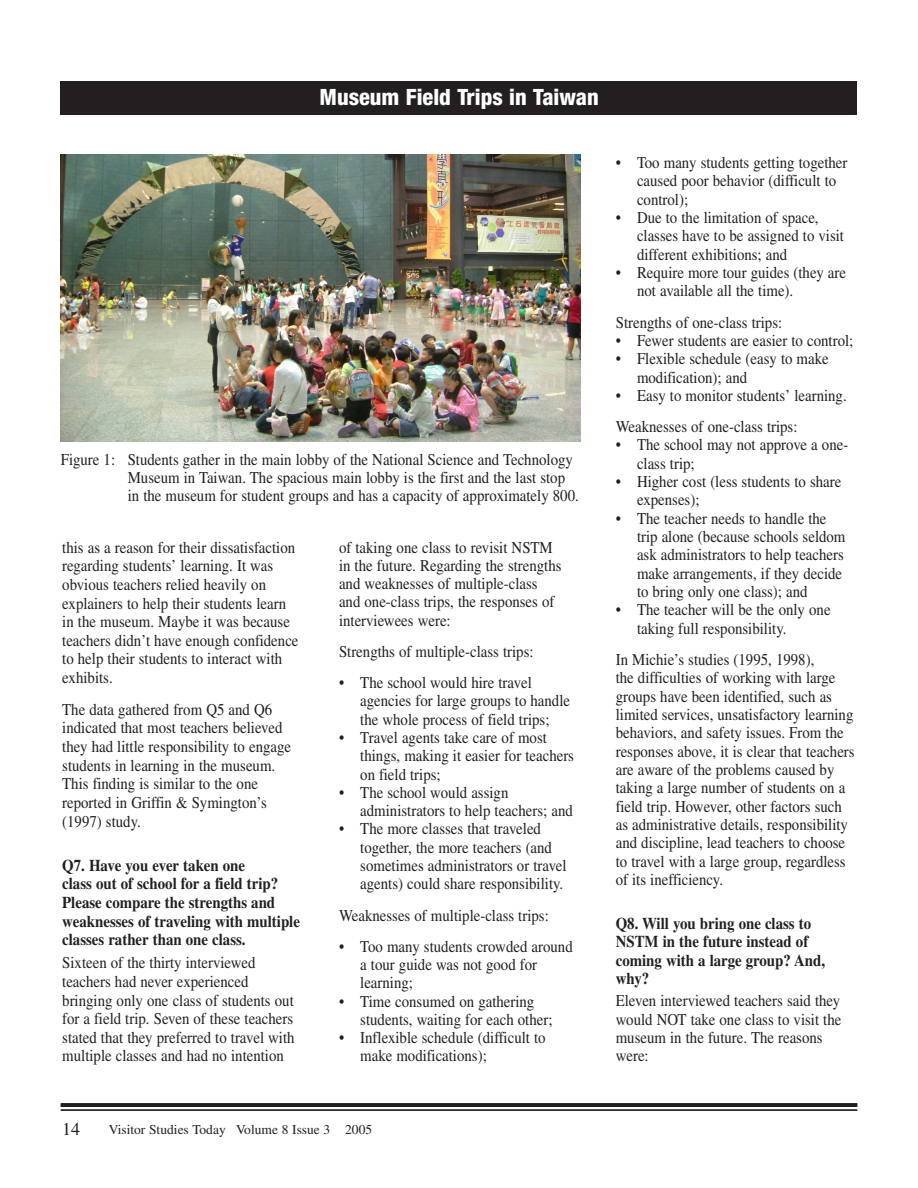
<style>
.page{position:relative;width:918px;height:1188px;background:#fff}
.page>*{position:absolute;margin:0;border:0;box-sizing:border-box;transform-origin:0 0}
.t1{font:800 condensed 22.5px "Helvetica Neue LT Std";color:#fff}
.t2{font:18px "Times LT Std";color:#231f20}
.Body_Copy{font:16.5px/18.3px "Times LT Std";color:#231f20;scale:.9 1}
.Bullet_First{font:16.5px/18.3px "Times LT Std";color:#231f20;scale:.9 1}
.Bullet_Last{font:16.5px/18.3px "Times LT Std";color:#231f20;scale:.9 1}
.Heading_2{font:700 16.5px/18.6px "Times LT Std";color:#231f20;scale:.9 1}
.t3{font:13.5px "Times LT Std";color:#231f20}
</style>
<div class="page">
<img style="left:61px;top:154px;width:519px;height:287px">
<svg style="left:61px;top:1103px;width:796px;height:4px;background:#262223"></svg>
<hr style="left:61px;top:1109px;width:796px;height:2px;background:#231f20">
<div style="left:61px;top:81px;width:796px;height:34px;background:#231f20"></div>
<p class="t1" style="left:319px;top:84px;width:281px">Museum Field Trips in Taiwan</p>
<p class="Body_Copy" style="left:128px;top:451px;width:503px">Students gather in the main lobby of the National Science and Technology<br>Museum in Taiwan. The spacious main lobby is the first and the last stop in the museum for student groups and has a capacity of approximately 800.</p>
<p class="Body_Copy" style="left:339px;top:538px;width:249px">of taking one class to revisit NSTM in the future. Regarding the strengths and weaknesses of multiple-class and one-class trips, the responses of interviewees were:</p>
<p class="Body_Copy" style="left:339px;top:642px;width:218px">Strengths of multiple-class trips:</p>
<p class="Bullet_First" style="left:360px;top:673px;width:235px;text-indent:-21px">• The school would hire travel agencies for large groups to handle the whole process of field trips;</p>
<p class="Bullet_First" style="left:360px;top:728px;width:239px;text-indent:-21px">• Travel agents take care of most things, making it easier for teachers on field trips;</p>
<p class="Bullet_First" style="left:360px;top:783px;width:238px;text-indent:-21px">• The school would assign administrators to help teachers; and</p>
<p class="Bullet_Last" style="left:360px;top:820px;width:231px;text-indent:-21px">• The more classes that traveled together, the more teachers (and sometimes administrators or travel agents) could share responsibility.</p>
<p class="Body_Copy" style="left:339px;top:906px;width:235px">Weaknesses of multiple-class trips:</p>
<p class="Bullet_First" style="left:360px;top:937px;width:238px;text-indent:-21px">• Too many students crowded around a tour guide was not good for learning;</p>
<p class="Bullet_First" style="left:360px;top:992px;width:215px;text-indent:-21px">• Time consumed on gathering students, waiting for each other;</p>
<p class="Bullet_First" style="left:360px;top:1028px;width:208px;text-indent:-21px">• Inflexible schedule (difficult to make modifications);</p>
<p class="Body_Copy" style="left:61px;top:451px;width:62px">Figure 1 :</p>
<p class="Body_Copy" style="left:62px;top:538px;width:264px">this as a reason for their dissatisfaction regarding students’ learning. It was obvious teachers relied heavily on explainers to help their students learn in the museum. Maybe it was because teachers didn’t have enough confidence to help their students to interact with exhibits.</p>
<p class="Body_Copy" style="left:62px;top:700px;width:256px">The data gathered from Q5 and Q6 indicated that most teachers believed they had little responsibility to engage students in learning in the museum.<br>This finding is similar to the one reported in Griffin &amp; Symington’s<br>(1 997) study.</p>
<p class="Heading_2" style="left:62px;top:855px;width:266px">Q7. Have you ever taken one<br>class out of school for a field trip?<br>Please compare the strengths and weaknesses of traveling with multiple classes rather than one class.</p>
<p class="Body_Copy" style="left:62px;top:953px;width:260px">Sixteen of the thirty interviewed teachers had never experienced bringing only one class of students out for a field trip. Seven of these teachers stated that they preferred to travel with multiple classes and had no intention</p>
<p class="Bullet_First" style="left:637px;top:153px;width:235px;text-indent:-21px">• Too many students getting together caused poor behavior (difficult to control);</p>
<p class="Bullet_First" style="left:637px;top:208px;width:232px;text-indent:-21px">• Due to the limitation of space, classes have to be assigned to visit different exhibitions; and</p>
<p class="Bullet_Last" style="left:637px;top:263px;width:234px;text-indent:-21px">• Require more tour guides (they are not available all the time).</p>
<p class="Bullet_First" style="left:616px;top:313px;width:187px">Strengths of one-class trips:</p>
<p class="Bullet_First" style="left:616px;top:331px;width:266px">• Fewer students are easier to control;</p>
<p class="Bullet_First" style="left:637px;top:349px;width:214px;text-indent:-21px">• Flexible schedule (easy to make modification); and</p>
<p class="Bullet_Last" style="left:616px;top:386px;width:258px">• Easy to monitor students’ learning.</p>
<p class="Bullet_First" style="left:616px;top:417px;width:203px">Weaknesses of one-class trips:</p>
<p class="Bullet_First" style="left:637px;top:436px;width:236px;text-indent:-21px">• The school may not approve a one&shy;class trip;</p>
<p class="Bullet_First" style="left:637px;top:472px;width:229px;text-indent:-21px">• Higher cost (less students to share expenses);</p>
<p class="Bullet_First" style="left:637px;top:509px;width:233px;text-indent:-21px">• The teacher needs to handle the trip alone (because schools seldom ask administrators to help teachers make arrangements, if they decide to bring only one class); and</p>
<p class="Bullet_Last" style="left:637px;top:601px;width:217px;text-indent:-21px">• The teacher will be the only one taking full responsibility.</p>
<p class="Body_Copy" style="left:616px;top:650px;width:267px">In Michie’s studies (1 995, 1 998),<br>the difficulties of working with large groups have been identified, such as limited services, unsatisfactory learning behaviors, and safety issues. From the responses above, it is clear that teachers are aware of the problems caused by taking a large number of students on a field trip. However, other factors such as administrative details, responsibility and discipline, lead teachers to choose to travel with a large group, regardless of its inefficiency.</p>
<p class="Heading_2" style="left:616px;top:914px;width:234px">Q8. Will you bring one class to<br>NSTM in the future instead of coming with a large group? And, why?</p>
<p class="Body_Copy" style="left:616px;top:992px;width:252px">Eleven interviewed teachers said they would NOT take one class to visit the museum in the future. The reasons were:</p>
<p class="t2" style="left:62px;top:1119px;width:19px">14</p>
<p class="t3" style="left:109px;top:1122px;width:265px">Visitor Studies Today Volume 8 Issue 3 2005</p>
</div>
